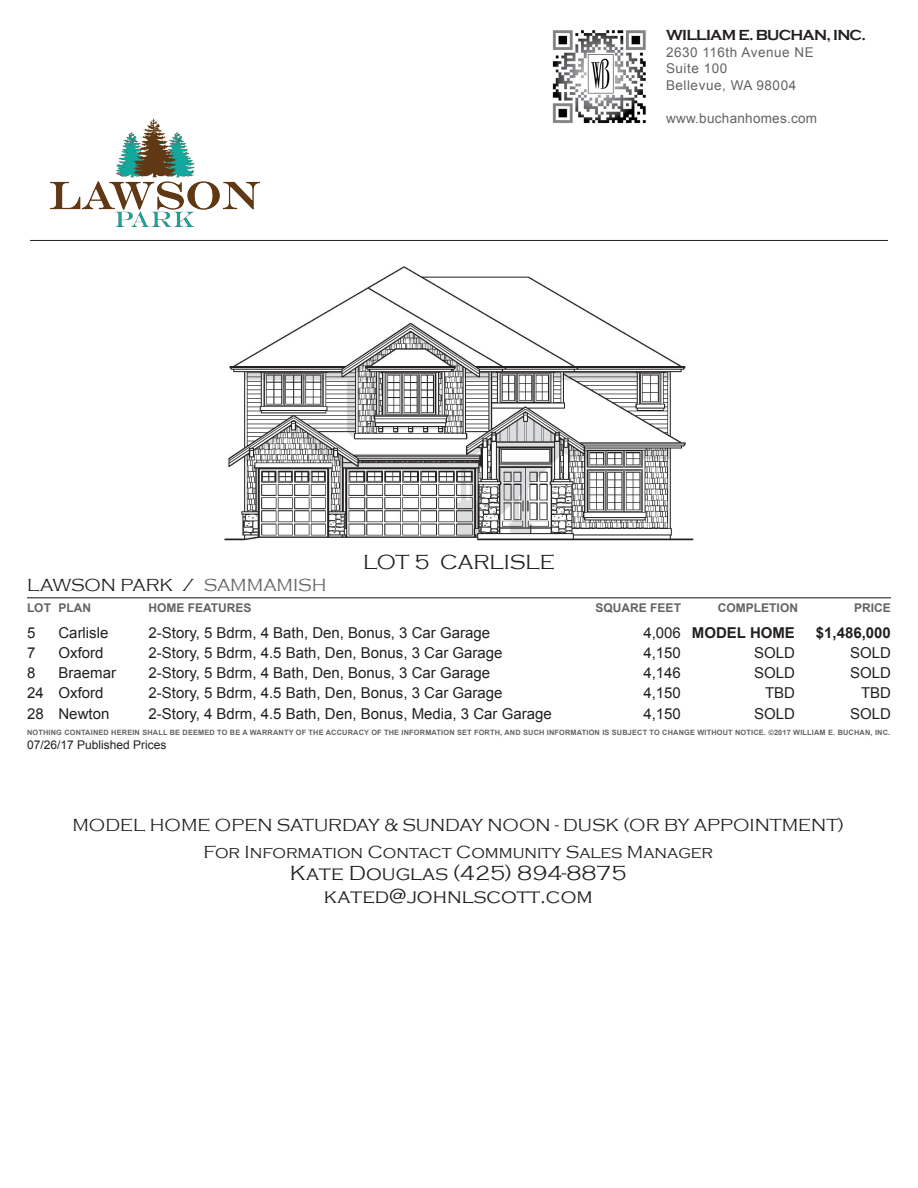
<style>
.page{position:relative;width:918px;height:1188px;background:#fff}
.page>*{position:absolute;margin:0;border:0;box-sizing:border-box;transform-origin:0 0}
.t1{font:300 21px "Copperplate Gothic";color:#231f20}
.t2{font:300 18px "Copperplate Gothic";color:#231f20}
.t3{font:15px "Arial";color:#231f20}
.t4{font:700 15px "Arial";color:#231f20}
.Home_Name_Headline{font:700 15px "Copperplate Gothic";letter-spacing:-.05em;color:#231f20}
.Home_Name_Headline-2{font:13.5px "Arial";letter-spacing:.04em;color:#636366}
.Home_Name_Headline-3{font:13.5px "Arial";letter-spacing:.02em;color:#636366}
.t5{font:700 12px "Arial";color:#636366}
.t6{font:12px "Arial";color:#231f20}
.t7{font:700 7.35px "Arial";letter-spacing:.025em;color:#636366}
.s1{color:#636366}
.s2{font-weight:400}
</style>
<div class="page">
<hr style="left:30px;top:240px;width:858px;height:1px;background:#231f20">
<hr style="left:27px;top:597px;width:864px;height:1px;background:#636366">
<img style="left:51px;top:119px;width:208px;height:107px">
<img style="left:224px;top:266px;width:470px;height:275px">
<img style="left:552px;top:30px;width:94px;height:94px">
<p class="Home_Name_Headline" style="left:666px;top:27px;width:202px">WILLIAM E. BUCHAN, INC.</p>
<p class="Home_Name_Headline-2" style="left:666px;top:43px;width:149px">2630 116th Avenue NE</p>
<p class="Home_Name_Headline-2" style="left:666px;top:60px;width:63px">Suite 100</p>
<p class="Home_Name_Headline-2" style="left:666px;top:76px;width:132px">Bellevue, WA 98004</p>
<p class="Home_Name_Headline-3" style="left:666px;top:109px;width:153px">www.buchanhomes.com</p>
<p class="t1" style="left:363px;top:551px;width:193px">LOT 5 CARLISLE</p>
<p class="t2" style="left:27px;top:575px;width:301px">LAWSON PARK / <span class="s1">SAMMAMISH</span></p>
<p class="t5" style="left:27px;top:600px;width:66px">LOT PLAN</p>
<p class="t5" style="left:148px;top:600px;width:105px">HOME FEATURES</p>
<p class="t5" style="left:596px;top:600px;width:87px">SQUARE FEET</p>
<p class="t5" style="left:718px;top:600px;width:82px">COMPLETION</p>
<p class="t5" style="left:854px;top:600px;width:38px">PRICE</p>
<p class="t3" style="left:27px;top:623px;width:10px">5</p>
<p class="t3" style="left:58px;top:623px;width:51px">Carlisle</p>
<p class="t3" style="left:148px;top:623px;width:343px">2-Story, 5 Bdrm, 4 Bath, Den, Bonus, 3 Car Garage</p>
<p class="t4" style="left:643px;top:622px;width:153px"><span class="s2">4,006</span> MODEL HOME</p>
<p class="t4" style="left:816px;top:622px;width:77px">$1,486,000</p>
<p class="t3" style="left:27px;top:643px;width:10px">7</p>
<p class="t3" style="left:58px;top:643px;width:47px">Oxford</p>
<p class="t3" style="left:148px;top:643px;width:356px">2-Story, 5 Bdrm, 4.5 Bath, Den, Bonus, 3 Car Garage</p>
<p class="t3" style="left:643px;top:643px;width:39px">4,150</p>
<p class="t3" style="left:754px;top:643px;width:42px">SOLD</p>
<p class="t3" style="left:850px;top:643px;width:42px">SOLD</p>
<p class="t3" style="left:27px;top:663px;width:10px">8</p>
<p class="t3" style="left:58px;top:663px;width:59px">Braemar</p>
<p class="t3" style="left:148px;top:663px;width:343px">2-Story, 5 Bdrm, 4 Bath, Den, Bonus, 3 Car Garage</p>
<p class="t3" style="left:643px;top:663px;width:39px">4,146</p>
<p class="t3" style="left:754px;top:663px;width:42px">SOLD</p>
<p class="t3" style="left:850px;top:663px;width:42px">SOLD</p>
<p class="t3" style="left:27px;top:683px;width:78px">24 Oxford</p>
<p class="t3" style="left:148px;top:683px;width:356px">2-Story, 5 Bdrm, 4.5 Bath, Den, Bonus, 3 Car Garage</p>
<p class="t3" style="left:643px;top:683px;width:39px">4,150</p>
<p class="t3" style="left:765px;top:683px;width:32px">TBD</p>
<p class="t3" style="left:861px;top:683px;width:32px">TBD</p>
<p class="t3" style="left:27px;top:704px;width:84px">28 Newton</p>
<p class="t3" style="left:148px;top:704px;width:405px">2-Story, 4 Bdrm, 4.5 Bath, Den, Bonus, Media, 3 Car Garage</p>
<p class="t3" style="left:643px;top:704px;width:39px">4,150</p>
<p class="t3" style="left:754px;top:704px;width:42px">SOLD</p>
<p class="t3" style="left:850px;top:704px;width:42px">SOLD</p>
<p class="t7" style="left:27px;top:728px;width:865px">NOTHING CONTAINED HEREIN SHALL BE DEEMED TO BE A WARRANTY OF THE ACCURACY OF THE INFORMATION SET FORTH, AND SUCH INFORMATION IS SUBJECT TO CHANGE WITHOUT NOTICE. ©2017 WILLIAM E. BUCHAN, INC.</p>
<p class="t6" style="left:27px;top:737px;width:141px">07/26/17 Published Prices</p>
<p class="t2" style="left:72px;top:815px;width:773px">MODEL HOME OPEN SATURDAY &amp; SUNDAY NOON - DUSK (OR BY APPOINTMENT)</p>
<p class="t2" style="left:203px;top:842px;width:511px">For Information Contact Community Sales Manager</p>
<p class="t1" style="left:290px;top:862px;width:338px">Kate Douglas (425) 894-8875</p>
<p class="t1" style="left:324px;top:884px;width:270px">kated@johnlscott.com</p>
</div>
